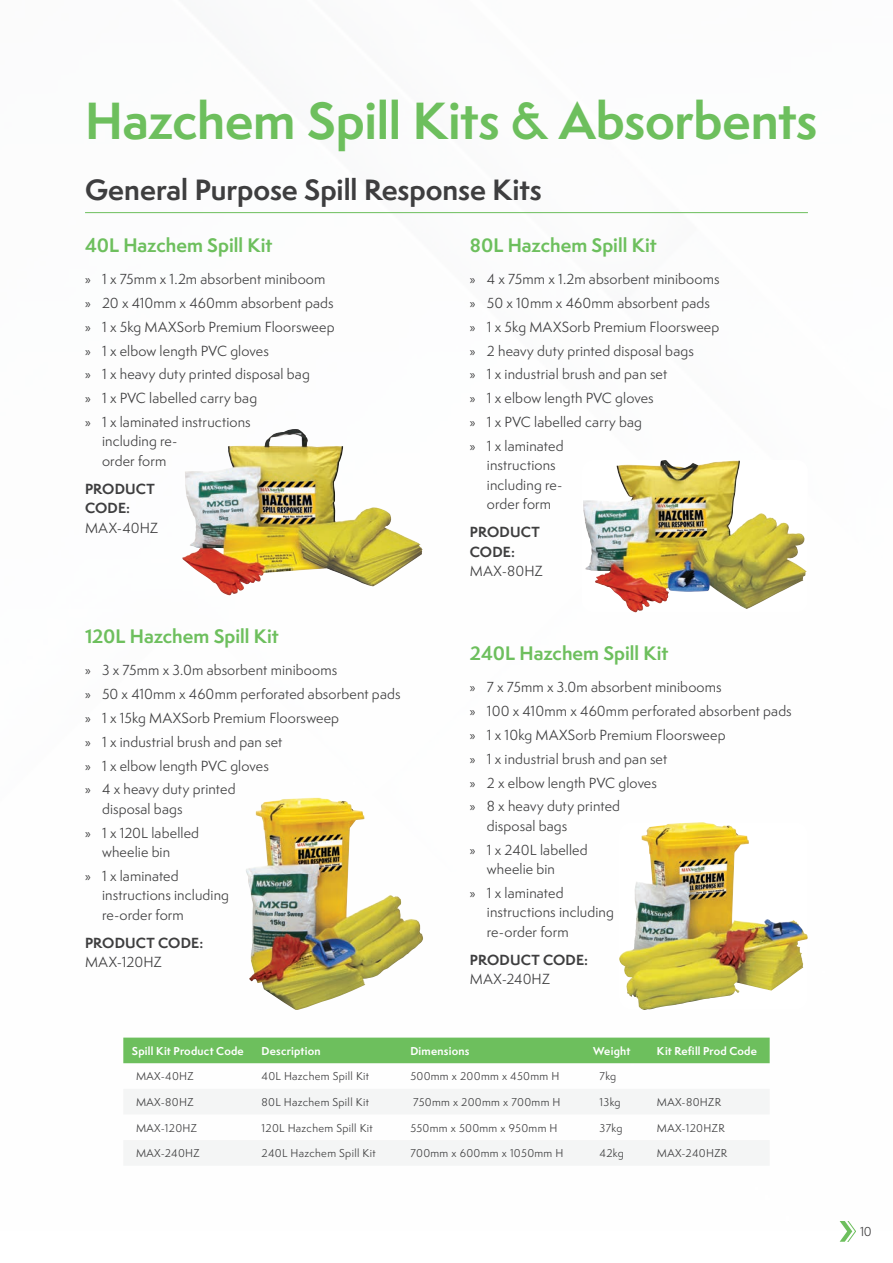
<style>
.page{position:relative;width:893px;height:1263px;background:#fff}
.page>*{position:absolute;margin:0;border:0;box-sizing:border-box;transform-origin:0 0}
.Title_-_Section__TOC{font:700 48px "Semplicita Pro";letter-spacing:-.005em;color:#6dbf5d}
.Header_-_Product_Name__TOC{font:700 27px "Semplicita Pro";color:#3e3e3f}
.t1{font:700 18px "Semplicita Pro";color:#6dbf5d}
.t2{font:13.5px/19.5px "Semplicita Pro";letter-spacing:.01em;color:#3e3e3f}
.Paragraph{font:700 13.5px/19.5px "Semplicita Pro";letter-spacing:.015em;color:#3e3e3f}
.t3{font:12px "Semplicita Pro";color:#3e3e3f}
.Table_-_Data{font:10.5px "Semplicita Pro";letter-spacing:.03em;color:#3e3e3f}
.Table_-_Header_white{font:700 10.5px "Semplicita Pro";letter-spacing:.02em;color:#fff}
.s1{font-family:"Myriad Pro"}
.s2{font-weight:400}
</style>
<div class="page">
<svg style="left:840px;top:1221px;width:16px;height:21px"></svg>
<img style="left:182px;top:432px;width:241px;height:163px">
<img style="left:619px;top:822px;width:189px;height:188px">
<img style="left:583px;top:461px;width:224px;height:151px">
<hr style="left:85px;top:212px;width:723px;height:1px;background:#6dbf5d">
<div style="left:123px;top:1037px;width:647px;height:26px;background:#6dbf5d"></div>
<svg style="left:124px;top:1089px;width:645px;height:76px;fill:#f4f5f5"></svg>
<img style="left:246px;top:798px;width:177px;height:212px">
<p class="Title_-_Section__TOC" style="left:85px;top:85px;width:734px">Hazchem Spill Kits &amp; Absorbents</p>
<p class="Header_-_Product_Name__TOC" style="left:85px;top:170px;width:458px">General Purpose Spill Response Kits</p>
<p class="t1" style="left:85px;top:232px;width:189px">40L Hazchem Spill Kit</p>
<p class="t2" style="left:85px;top:269px;width:242px"><span class="s1">»</span> 1 x 75mm x 1.2m absorbent miniboom</p>
<p class="t2" style="left:85px;top:293px;width:250px"><span class="s1">»</span> 20 x 410mm x 460mm absorbent pads</p>
<p class="t2" style="left:85px;top:317px;width:251px"><span class="s1">»</span> 1 x 5kg MAXSorb Premium Floorsweep</p>
<p class="t2" style="left:85px;top:340px;width:185px"><span class="s1">»</span> 1 x elbow length PVC gloves</p>
<p class="t2" style="left:85px;top:364px;width:226px"><span class="s1">»</span> 1 x heavy duty printed disposal bag</p>
<p class="t2" style="left:85px;top:388px;width:174px"><span class="s1">»</span> 1 x PVC labelled carry bag</p>
<p class="t2" style="left:102px;top:412px;width:150px;text-indent:-17px"><span class="s1">»</span> 1 x laminated instructions including re-<br>order form</p>
<p class="Paragraph" style="left:85px;top:479px;width:75px">PRODUCT<br>CODE:<br><span class="s2">MAX-40HZ</span></p>
<p class="t1" style="left:85px;top:623px;width:195px">120L Hazchem Spill Kit</p>
<p class="t2" style="left:85px;top:660px;width:254px"><span class="s1">»</span> 3 x 75mm x 3.0m absorbent minibooms</p>
<p class="t2" style="left:85px;top:684px;width:317px"><span class="s1">»</span> 50 x 410mm x 460mm perforated absorbent pads</p>
<p class="t2" style="left:85px;top:708px;width:256px"><span class="s1">»</span> 1 x 15kg MAXSorb Premium Floorsweep</p>
<p class="t2" style="left:85px;top:732px;width:199px"><span class="s1">»</span> 1 x industrial brush and pan set</p>
<p class="t2" style="left:85px;top:755px;width:185px"><span class="s1">»</span> 1 x elbow length PVC gloves</p>
<p class="t2" style="left:102px;top:779px;width:135px;text-indent:-17px"><span class="s1">»</span> 4 x heavy duty printed disposal bags</p>
<p class="t2" style="left:102px;top:822px;width:99px;text-indent:-17px"><span class="s1">»</span> 1 x 120L labelled wheelie bin</p>
<p class="t2" style="left:102px;top:866px;width:129px;text-indent:-17px"><span class="s1">»</span> 1 x laminated instructions including re-order form</p>
<p class="Paragraph" style="left:85px;top:933px;width:120px">PRODUCT CODE:<br><span class="s2">MAX-120HZ</span></p>
<p class="t1" style="left:470px;top:232px;width:188px">80L Hazchem Spill Kit</p>
<p class="t2" style="left:470px;top:269px;width:251px"><span class="s1">»</span> 4 x 75mm x 1.2m absorbent minibooms</p>
<p class="t2" style="left:470px;top:293px;width:242px"><span class="s1">»</span> 50 x 10mm x 460mm absorbent pads</p>
<p class="t2" style="left:470px;top:317px;width:251px"><span class="s1">»</span> 1 x 5kg MAXSorb Premium Floorsweep</p>
<p class="t2" style="left:470px;top:340px;width:225px"><span class="s1">»</span> 2 heavy duty printed disposal bags</p>
<p class="t2" style="left:470px;top:364px;width:199px"><span class="s1">»</span> 1 x industrial brush and pan set</p>
<p class="t2" style="left:470px;top:388px;width:185px"><span class="s1">»</span> 1 x elbow length PVC gloves</p>
<p class="t2" style="left:470px;top:412px;width:174px"><span class="s1">»</span> 1 x PVC labelled carry bag</p>
<p class="t2" style="left:487px;top:435px;width:78px;text-indent:-17px"><span class="s1">»</span> 1 x laminated instructions including re&shy;order form</p>
<p class="Paragraph" style="left:470px;top:522px;width:75px">PRODUCT<br>CODE:<br><span class="s2">MAX-80HZ</span></p>
<p class="t1" style="left:470px;top:640px;width:200px">240L Hazchem Spill Kit</p>
<p class="t2" style="left:470px;top:677px;width:253px"><span class="s1">»</span> 7 x 75mm x 3.0m absorbent minibooms</p>
<p class="t2" style="left:470px;top:701px;width:323px"><span class="s1">»</span> 100 x 410mm x 460mm perforated absorbent pads</p>
<p class="t2" style="left:470px;top:725px;width:257px"><span class="s1">»</span> 1 x 10kg MAXSorb Premium Floorsweep</p>
<p class="t2" style="left:470px;top:749px;width:199px"><span class="s1">»</span> 1 x industrial brush and pan set</p>
<p class="t2" style="left:470px;top:772px;width:189px"><span class="s1">»</span> 2 x elbow length PVC gloves</p>
<p class="t2" style="left:487px;top:796px;width:135px;text-indent:-17px"><span class="s1">»</span> 8 x heavy duty printed disposal bags</p>
<p class="t2" style="left:487px;top:839px;width:102px;text-indent:-17px"><span class="s1">»</span> 1 x 240L labelled wheelie bin</p>
<p class="t2" style="left:487px;top:883px;width:129px;text-indent:-17px"><span class="s1">»</span> 1 x laminated instructions including re-order form</p>
<p class="Paragraph" style="left:470px;top:950px;width:120px">PRODUCT CODE:<br><span class="s2">MAX-240HZ</span></p>
<p class="Table_-_Header_white" style="left:132px;top:1043px;width:113px">Spill Kit Product Code</p>
<p class="Table_-_Header_white" style="left:261px;top:1043px;width:61px">Description</p>
<p class="Table_-_Header_white" style="left:410px;top:1043px;width:61px">Dimensions</p>
<p class="Table_-_Header_white" style="left:593px;top:1043px;width:39px">Weight</p>
<p class="Table_-_Header_white" style="left:657px;top:1043px;width:102px">Kit Refill Prod Code</p>
<p class="Table_-_Data" style="left:136px;top:1069px;width:59px">MAX-40HZ</p>
<p class="Table_-_Data" style="left:261px;top:1069px;width:109px">40L Hazchem Spill Kit</p>
<p class="Table_-_Data" style="left:410px;top:1069px;width:150px">500mm x 200mm x 450mm H</p>
<p class="Table_-_Data" style="left:600px;top:1069px;width:18px">7kg</p>
<p class="Table_-_Data" style="left:136px;top:1095px;width:59px">MAX-80HZ</p>
<p class="Table_-_Data" style="left:261px;top:1095px;width:109px">80L Hazchem Spill Kit</p>
<p class="Table_-_Data" style="left:413px;top:1095px;width:149px">750mm x 200mm x 700mm H</p>
<p class="Table_-_Data" style="left:600px;top:1095px;width:23px">13kg</p>
<p class="Table_-_Data" style="left:657px;top:1095px;width:66px">MAX-80HZR</p>
<p class="Table_-_Data" style="left:136px;top:1120px;width:63px">MAX-120HZ</p>
<p class="Table_-_Data" style="left:261px;top:1120px;width:113px">120L Hazchem Spill Kit</p>
<p class="Table_-_Data" style="left:410px;top:1120px;width:149px">550mm x 500mm x 950mm H</p>
<p class="Table_-_Data" style="left:600px;top:1120px;width:24px">37kg</p>
<p class="Table_-_Data" style="left:657px;top:1120px;width:69px">MAX-120HZR</p>
<p class="Table_-_Data" style="left:136px;top:1146px;width:65px">MAX-240HZ</p>
<p class="Table_-_Data" style="left:261px;top:1146px;width:116px">240L Hazchem Spill Kit</p>
<p class="Table_-_Data" style="left:410px;top:1146px;width:155px">700mm x 600mm x 1050mm H</p>
<p class="Table_-_Data" style="left:600px;top:1146px;width:26px">42kg</p>
<p class="Table_-_Data" style="left:657px;top:1146px;width:72px">MAX-240HZR</p>
<p class="t3" style="left:860px;top:1223px;width:13px">10</p>
</div>
